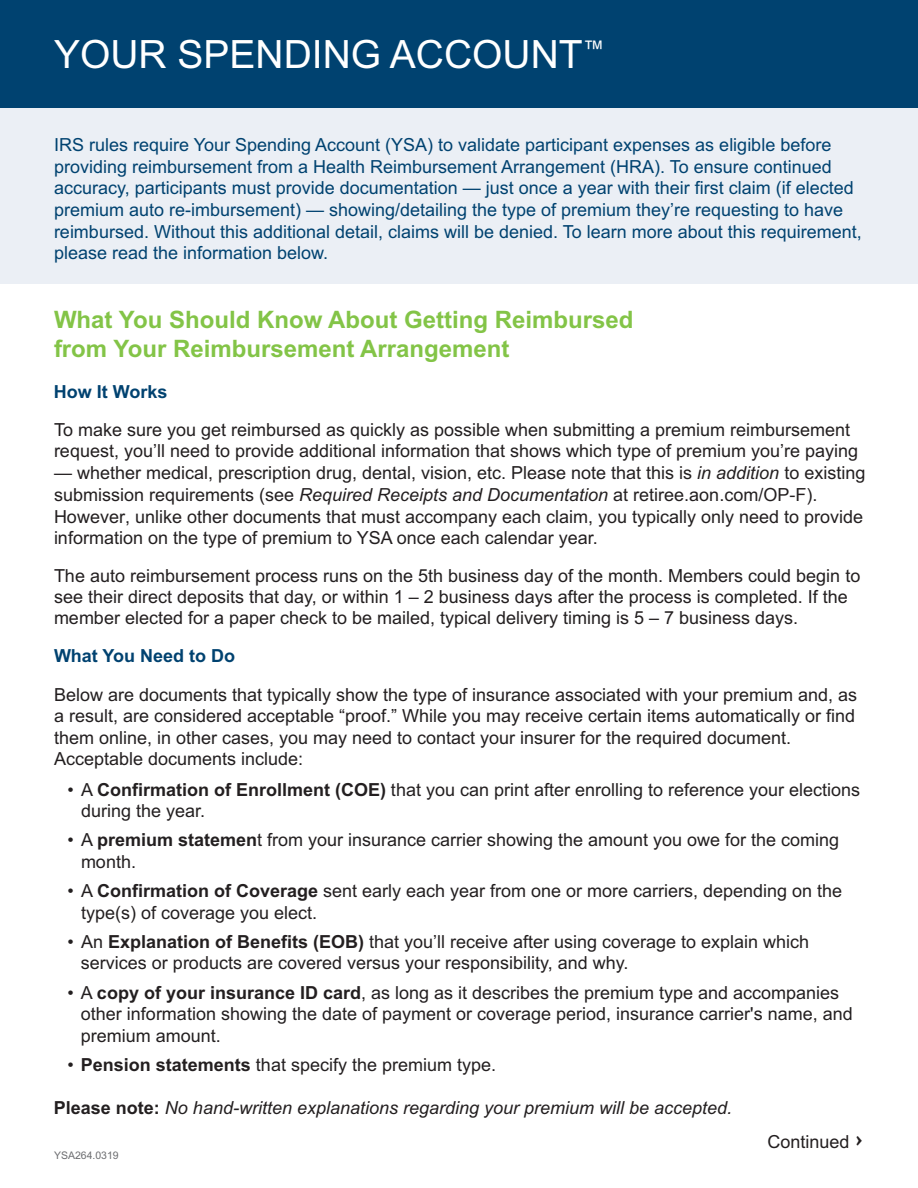
<style>
.page{position:relative;width:918px;height:1188px;background:#fff}
.page>*{position:absolute;margin:0;border:0;box-sizing:border-box;transform-origin:0 0}
.t1{font:39px "Arial";color:#fff}
.t2{font:700 24px/28.8px "Arial";color:#83c447}
.t3{font:18px/21.5px "Arial";color:#231f20}
.t4{font:18px/21.6px "Arial";color:#004270}
.t5{font:italic 18px "Arial";color:#231f20}
.t6{font:700 18px "Arial";color:#004270}
.t7{font:10.5px "Arial";color:#6c6d70}
.s1{font-style:italic}
.s2{font-style:inherit}
.s3{font-weight:700}
.s4{font-weight:700;font-style:normal}
.s5{font-family:"Mini Pics AA Directional"}
</style>
<div class="page">
<div style="left:0;top:108px;width:918px;height:176px;background:#ebeff5"></div>
<div style="left:0;top:0;width:918px;height:108px;background:#004270"></div>
<h1 class="t1" style="left:54px;top:32px;width:552px">YOUR SPENDING ACCOUNT<sup>™</sup></h1>
<p class="t4" style="left:54px;top:134px;width:809px">IRS rules require Your Spending Account (YSA) to validate participant expenses as eligible before providing reimbursement from a Health Reimbursement Arrangement (HRA). To ensure continued accuracy, participants must provide documentation — just once a year with their first claim (if elected premium auto re-imbursement) — showing/detailing the type of premium they’re requesting to have reimbursed. Without this additional detail, claims will be denied. To learn more about this requirement, please read the information below.</p>
<h2 class="t2" style="left:54px;top:306px;width:581px">What You Should Know About Getting Reimbursed from Your Reimbursement Arrangement</h2>
<p class="t6" style="left:54px;top:381px;width:115px">How It Works</p>
<p class="t3" style="left:54px;top:419px;width:806px;line-height:21px">To make sure you get reimbursed as quickly as possible when submitting a premium reimbursement request, you’ll need to provide additional information that shows which type of premium you’re paying</p>
<p class="t3" style="left:54px;top:462px;width:813px">— whether medical, prescription drug, dental, vision, etc. Please note that this is <span class="s1">in addition</span> to existing submission requirements (see <span class="s1">Required Receipts and Documentation</span> at retiree.aon.com/<span class="s2">OP-F)</span>.<br>However, unlike other documents that must accompany each claim, you typically only need to provide information on the type of premium to YSA once each calendar year.</p>
<p class="t3" style="left:54px;top:565px;width:808px">The auto reimbursement process runs on the 5th business day of the month. Members could begin to see their direct deposits that day, or within 1 – 2 business days after the process is completed. If the member elected for a paper check to be mailed, typical delivery timing is 5 – 7 business days.</p>
<p class="t6" style="left:54px;top:646px;width:183px">What You Need to Do</p>
<p class="t3" style="left:54px;top:684px;width:805px">Below are documents that typically show the type of insurance associated with your premium and, as a result, are considered acceptable “proof.” While you may receive certain items automatically or find them online, in other cases, you may need to contact your insurer for the required document.<br>Acceptable documents include:</p>
<p class="t3" style="left:81px;top:779px;width:781px;text-indent:-14px">• A <span class="s3">Confirmation of Enrollment (COE)</span> that you can print after enrolling to reference your elections during the year.</p>
<p class="t3" style="left:81px;top:829px;width:760px;text-indent:-14px">• A <span class="s3">premium statemen</span>t from your insurance carrier showing the amount you owe for the coming month.</p>
<p class="t3" style="left:81px;top:880px;width:763px;text-indent:-14px">• A <span class="s3">Confirmation of Coverage</span> sent early each year from one or more carriers, depending on the type(s) of coverage you elect.</p>
<p class="t3" style="left:81px;top:931px;width:730px;text-indent:-13px">• An <span class="s3">Explanation of Benefits (EOB)</span> that you’ll receive after using coverage to explain which services or products are covered versus your responsibility, and why.</p>
<p class="t3" style="left:81px;top:982px;width:773px;text-indent:-13px">• A <span class="s3">copy of your insurance ID card</span>, as long as it describes the premium type and accompanies other information showing the date of payment or coverage period, insurance carrier's name, and premium amount.</p>
<p class="t3" style="left:67px;top:1054px;width:430px">• <span class="s3">Pension statements</span> that specify the premium type.</p>
<p class="t5" style="left:54px;top:1097px;width:680px"><span class="s4">Please note:</span> No hand-written explanations regarding your premium will be accepted.</p>
<p class="t7" style="left:54px;top:1149px;width:66px">YSA264.0319</p>
<p class="t3" style="left:767px;top:1131px;width:98px">Continued <span class="s5">Z</span></p>
</div>
